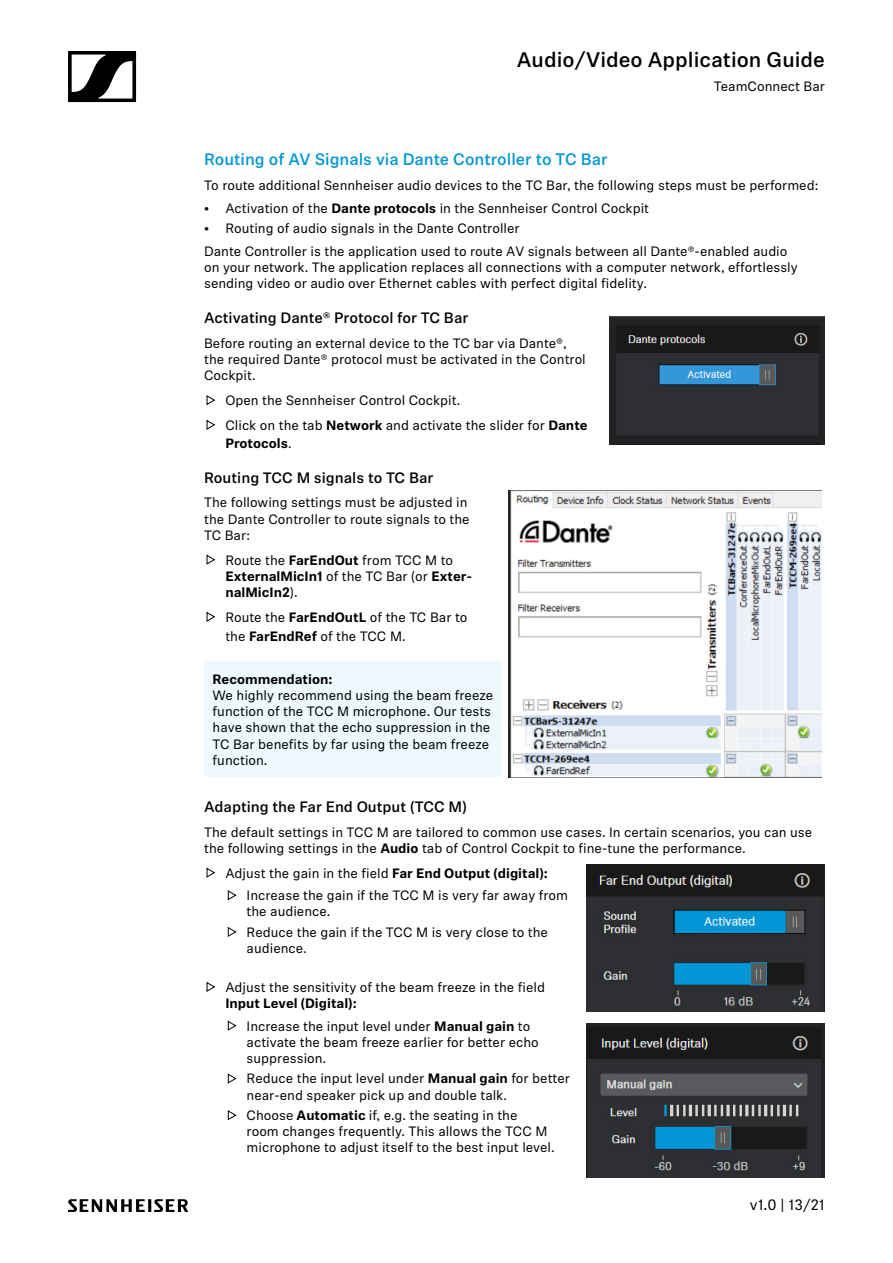
<style>
.page{position:relative;width:893px;height:1263px;background:#fff}
.page>*{position:absolute;margin:0;border:0;box-sizing:border-box;transform-origin:0 0}
.t1{font:500 21px "Sennheiser Neue";color:#000}
.t2{font:500 16.5px "Sennheiser Neue";color:#0096d6}
.t3{font:500 15px "Sennheiser Neue";color:#000}
.t4{font:15px "Sennheiser Neue";color:#000}
.t5{font:13.5px/16.2px "Sennheiser Neue";color:#000}
.t6{font:700 13.5px/16.2px "Sennheiser Neue";color:#000}
.s1{font-weight:700}
.s2{font-weight:400}
</style>
<div class="page">
<svg style="left:68px;top:51px;width:68px;height:51px"></svg>
<svg style="left:68px;top:1199px;width:120px;height:13px"></svg>
<div style="left:204px;top:661px;width:298px;height:116px;background:#edf9fd"></div>
<img style="left:610px;top:317px;width:215px;height:127px">
<img style="left:508px;top:490px;width:314px;height:287px">
<img style="left:586px;top:864px;width:239px;height:147px">
<img style="left:586px;top:1024px;width:239px;height:154px">
<h1 class="t1" style="left:517px;top:45px;width:310px">Audio/Video Application Guide</h1>
<p class="t5" style="left:714px;top:78px;width:113px">TeamConnect Bar</p>
<p class="t2" style="left:204px;top:148px;width:405px">Routing of AV Signals via Dante Controller to TC Bar</p>
<p class="t5" style="left:204px;top:177px;width:616px">To route additional Sennheiser audio devices to the TC Bar, the following steps must be performed:</p>
<p class="t5" style="left:204px;top:199px;width:446px">• Activation of the <span class="s1">Dante protocols</span> in the Sennheiser Control Cockpit</p>
<p class="t5" style="left:204px;top:217px;width:585px;line-height:22.5px">• Routing of audio signals in the Dante Controller<br>Dante Controller is the application used to route AV signals between all Dante®-enabled audio</p>
<p class="t5" style="left:204px;top:258px;width:595px">on your network. The application replaces all connections with a computer network, effortlessly sending video or audio over Ethernet cables with perfect digital fidelity.</p>
<p class="t3" style="left:204px;top:307px;width:266px">Activating Dante® Protocol for TC Bar</p>
<p class="t5" style="left:204px;top:334px;width:383px">Before routing an external device to the TC bar via Dante®, the required Dante® protocol must be activated in the Control<br>Cockpit.</p>
<p class="t5" style="left:225px;top:387px;width:364px;line-height:24.8px">Open the Sennheiser Control Cockpit.<br>Click on the tab <span class="s1">Network</span> and activate the slider for <span class="s1">Dante</span></p>
<p class="t6" style="left:225px;top:434px;width:68px">Protocols<span class="s2">.</span></p>
<p class="t3" style="left:204px;top:467px;width:231px">Routing TCC M signals to TC Bar</p>
<p class="t5" style="left:204px;top:494px;width:267px">The following settings must be adjusted in the Dante Controller to route signals to the<br>TC Bar:</p>
<p class="t6" style="left:225px;top:551px;width:248px"><span class="s2">Route the</span> FarEndOut <span class="s2">from TCC M to<br></span>ExternalMicIn1 <span class="s2">of the TC Bar (or</span> Exter&shy;nalMicIn2<span class="s2">).</span></p>
<p class="t5" style="left:225px;top:606px;width:243px;line-height:19.8px">Route the <span class="s1">FarEndOutL</span> of the TC Bar to the <span class="s1">FarEndRef</span> of the TCC M.</p>
<p class="t6" style="left:213px;top:670px;width:121px">Recommendation:</p>
<p class="t5" style="left:213px;top:686px;width:282px">We highly recommend using the beam freeze function of the TCC M microphone. Our tests have shown that the echo suppression in the TC Bar benefits by far using the beam freeze function.</p>
<p class="t3" style="left:204px;top:796px;width:264px">Adapting the Far End Output (TCC M)</p>
<p class="t5" style="left:204px;top:823px;width:610px">The default settings in TCC M are tailored to common use cases. In certain scenarios, you can use the following settings in the <span class="s1">Audio</span> tab of Control Cockpit to fine-tune the performance.</p>
<p class="t5" style="left:247px;top:861px;width:323px;line-height:22.6px;text-indent:-21px">Adjust the gain in the field <span class="s1">Far End Output (digital):<br></span>Increase the gain if the TCC M is very far away from</p>
<p class="t5" style="left:247px;top:901px;width:303px;line-height:20.4px">the audience.<br>Reduce the gain if the TCC M is very close to the</p>
<p class="t5" style="left:247px;top:939px;width:62px">audience.</p>
<p class="t5" style="left:225px;top:978px;width:321px">Adjust the sensitivity of the beam freeze in the field</p>
<p class="t6" style="left:247px;top:991px;width:285px;line-height:22.6px;text-indent:-21px">Input Level (Digital):<br><span class="s2">Increase the input level under</span> Manual gain <span class="s2">to</span></p>
<p class="t5" style="left:247px;top:1033px;width:294px">activate the beam freeze earlier for better echo suppression.</p>
<p class="t5" style="left:247px;top:1070px;width:325px">Reduce the input level under <span class="s1">Manual gain</span> for better near-end speaker pick up and double talk.</p>
<p class="t5" style="left:247px;top:1106px;width:310px">Choose <span class="s1">Automatic</span> if, e.g. the seating in the<br>room changes frequently. This allows the TCC M microphone to adjust itself to the best input level.</p>
<p class="t4" style="left:750px;top:1195px;width:77px">v1.0 | 13/21</p>
</div>
